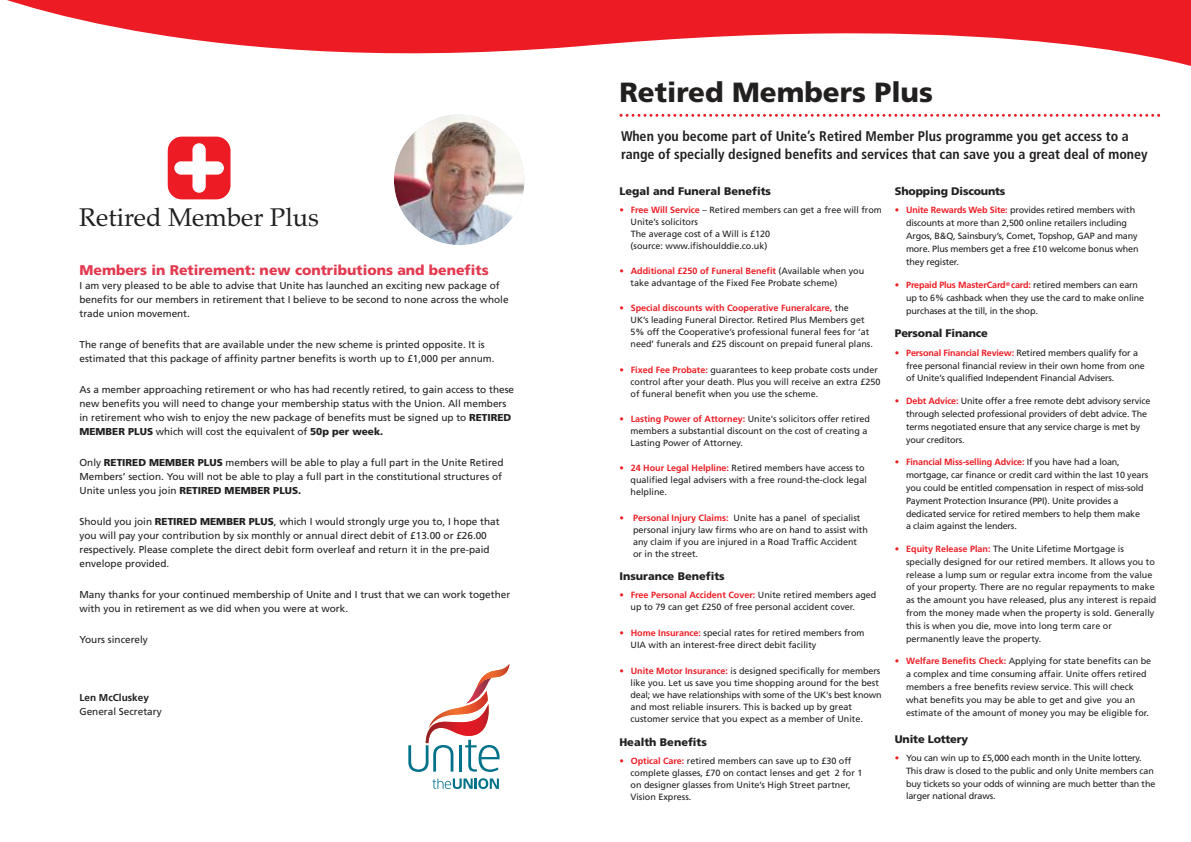
<style>
.page{position:relative;width:1191px;height:842px;background:#fff}
.page>*{position:absolute;margin:0;border:0;box-sizing:border-box;transform-origin:0 0}
.t1{font:900 27.7px "Frutiger";color:#221f1f}
.t2{font:25.5px "Palatino";color:#221f1f}
.t3{font:700 condensed 14px/18px "Frutiger";color:#221f1f}
.t4{font:900 14px "Frutiger";color:#e2394f}
.t5{font:900 11px "Frutiger";color:#221f1f}
.t6{font:10px/14px "Frutiger";color:#221f1f}
.t7{font:700 10px "Frutiger";color:#221f1f}
.t8{font:9px/12.8px "Frutiger";color:#221f1f}
.s1{font-weight:900}
.s2{font-weight:700;color:#ed1c24}
.s3{color:#ed1c24}
</style>
<div class="page">
<svg style="left:619px;top:114px;width:541px;height:3px"></svg>
<svg style="left:7px;top:0;width:1184px;height:66px;fill:#ed1c24"></svg>
<div style="left:168px;top:137px;width:62px;height:62px;background:#ed1c24;border-radius:14px"></div>
<svg style="left:174px;top:143px;width:50px;height:50px"></svg>
<img style="left:394px;top:114px;width:131px;height:131px">
<svg style="left:432px;top:778px;width:67px;height:11px"></svg>
<svg style="left:408px;top:690px;width:92px;height:82px"></svg>
<img style="left:475px;top:664px;width:34px;height:26px">
<h2 class="t2" style="left:79px;top:202px;width:241px">Retired Member Plus</h2>
<h3 class="t4" style="left:79px;top:264px;width:411px">Members in Retirement: new contributions and benefits</h3>
<p class="t6" style="left:79px;top:279px;width:430px">I am very pleased to be able to advise that Unite has launched an exciting new package of benefits for our members in retirement that I believe to be second to none across the whole trade union movement.</p>
<p class="t6" style="left:79px;top:338px;width:416px">The range of benefits that are available under the new scheme is printed opposite. It is estimated that this package of affinity partner benefits is worth up to £1,000 per annum.</p>
<p class="t6" style="left:79px;top:383px;width:436px">As a member approaching retirement or who has had recently retired, to gain access to these new benefits you will need to change your membership status with the Union. All members in retirement who wish to enjoy the new package of benefits must be signed up to <span class="s1">RETIRED MEMBER PLUS</span> which will cost the equivalent of <span class="s1">50p per week.</span></p>
<p class="t6" style="left:79px;top:456px;width:425px">Only <span class="s1">RETIRED MEMBER PLUS</span> members will be able to play a full part in the Unite Retired<br>Members’ section. You will not be able to play a full part in the constitutional structures of<br>Unite unless you join <span class="s1">RETIRED MEMBER PLUS.</span></p>
<p class="t6" style="left:79px;top:515px;width:421px">Should you join <span class="s1">RETIRED MEMBER PLUS</span>, which I would strongly urge you to, I hope that you will pay your contribution by six monthly or annual direct debit of £13.00 or £26.00 respectively. Please complete the direct debit form overleaf and return it in the pre-paid envelope provided.</p>
<p class="t6" style="left:79px;top:588px;width:432px">Many thanks for your continued membership of Unite and I trust that we can work together with you in retirement as we did when you were at work.</p>
<p class="t6" style="left:79px;top:633px;width:70px">Yours sincerely</p>
<p class="t7" style="left:79px;top:693px;width:71px">Len McCluskey</p>
<p class="t6" style="left:79px;top:705px;width:84px">General Secretary</p>
<h1 class="t1" style="left:619px;top:81px;width:315px">Retired Members Plus</h1>
<h3 class="t3" style="left:621px;top:128px;width:528px">When you become part of Unite’s Retired Member Plus programme you get access to a range of specially designed benefits and services that can save you a great deal of money</h3>
<p class="t5" style="left:619px;top:187px;width:153px">Legal and Funeral Benefits</p>
<p class="t8" style="left:630px;top:204px;width:253px;line-height:12px;text-indent:-11px"><span class="s2">• Free Will Service</span> – Retired members can get a free will from Unite’s solicitors<br>The average cost of a Will is £120<br>(source: www.ifishoulddie.co.uk)</p>
<p class="t8" style="left:630px;top:265px;width:235px;line-height:12px;text-indent:-11px"><span class="s2">• Additional £250 of Funeral Benefit</span> (Available when you take advantage of the Fixed Fee Probate scheme)</p>
<p class="t8" style="left:630px;top:303px;width:244px;line-height:12px;text-indent:-11px"><span class="s2">• Special discounts with Cooperative Funeralcare,</span> the<br>UK’s leading Funeral Director. Retired Plus Members get 5% off the Cooperative’s professional funeral fees for ‘at need’ funerals and £25 discount on prepaid funeral plans.</p>
<p class="t8" style="left:630px;top:364px;width:251px;line-height:12px;text-indent:-11px"><span class="s2">• Fixed Fee Probate:</span> guarantees to keep probate costs under control after your death. Plus you will receive an extra £250 of funeral benefit when you use the scheme.</p>
<p class="t8" style="left:630px;top:413px;width:241px;line-height:12px;text-indent:-11px"><span class="s2">• Lasting Power of Attorney:</span> Unite's solicitors offer retired members a substantial discount on the cost of creating a<br>Lasting Power of Attorney.</p>
<p class="t8" style="left:630px;top:463px;width:238px;line-height:12px;text-indent:-11px"><span class="s2">• 24 Hour Legal Helpline:</span> Retired members have access to qualified legal advisers with a free round-the-clock legal helpline.</p>
<p class="t8" style="left:633px;top:512px;width:236px;line-height:12px;text-indent:-14px"><span class="s2">• Personal Injury Claims:</span> Unite has a panel of specialist personal injury law firms who are on hand to assist with any claim if you are injured in a Road Traffic Accident or in the street.</p>
<p class="t5" style="left:619px;top:571px;width:107px">Insurance Benefits</p>
<p class="t8" style="left:630px;top:589px;width:247px;line-height:12px;text-indent:-11px"><span class="s2">• Free Personal Accident Cover:</span> Unite retired members aged up to 79 can get £250 of free personal accident cover.</p>
<p class="t8" style="left:630px;top:627px;width:235px;line-height:12px;text-indent:-11px"><span class="s2">• Home Insurance:</span> special rates for retired members from<br>UIA with an interest-free direct debit facility</p>
<p class="t8" style="left:630px;top:665px;width:252px;line-height:12px;text-indent:-11px"><span class="s2">• Unite Motor Insurance:</span> is designed specifically for members like you. Let us save you time shopping around for the best deal; we have relationships with some of the UK's best known and most reliable insurers. This is backed up by great customer service that you expect as a member of Unite.</p>
<p class="t5" style="left:619px;top:738px;width:89px">Health Benefits</p>
<p class="t8" style="left:630px;top:755px;width:233px;line-height:12px;text-indent:-11px"><span class="s2">• Optical Care:</span> retired members can save up to £30 off complete glasses, £70 on contact lenses and get 2 for 1 on designer glasses from Unite’s High Street partner, Vision Express.</p>
<p class="t5" style="left:894px;top:187px;width:112px">Shopping Discounts</p>
<p class="t8" style="left:906px;top:205px;width:234px;text-indent:-11px"><span class="s2">• Unite Rewards Web Site:</span> provides retired members with discounts at more than 2,500 online retailers including Argos, B&amp;Q, Sainsbury’s, Comet, Topshop, GAP and many more. Plus members get a free £10 welcome bonus when they register.</p>
<p class="t8" style="left:906px;top:279px;width:239px;text-indent:-11px"><span class="s2">• Prepaid Plus MasterCard</span><sup>®</sup> <span class="s2">card:</span> retired members can earn up to 6% cashback when they use the card to make online purchases at the till, in the shop.</p>
<p class="t5" style="left:895px;top:329px;width:95px">Personal Finance</p>
<p class="t8" style="left:906px;top:347px;width:240px;text-indent:-11px"><span class="s2">• Personal Financial Review:</span> Retired members qualify for a free personal financial review in their own home from one of Unite’s qualified Independent Financial Advisers.</p>
<p class="t8" style="left:906px;top:395px;width:246px;text-indent:-11px"><span class="s2">• Debt Advice:</span> Unite offer a free remote debt advisory service through selected professional providers of debt advice. The terms negotiated ensure that any service charge is met by your creditors.</p>
<p class="t8" style="left:906px;top:456px;width:244px;text-indent:-11px"><span class="s2">• Financial Miss-selling Advice:</span> If you have had a loan, mortgage, car finance or credit card within the last 10 years you could be entitled compensation in respect of miss-sold Payment Protection Insurance (PPI). Unite provides a dedicated service for retired members to help them make<br>a claim against the lenders.</p>
<p class="t8" style="left:906px;top:543px;width:252px;text-indent:-11px"><span class="s2">• Equity Release Plan:</span> The Unite Lifetime Mortgage is specially designed for our retired members. It allows you to release a lump sum or regular extra income from the value of your property. There are no regular repayments to make as the amount you have released, plus any interest is repaid from the money made when the property is sold. Generally this is when you die, move into long term care or permanently leave the property.</p>
<p class="t8" style="left:906px;top:655px;width:246px;text-indent:-11px"><span class="s2">• Welfare Benefits Check:</span> Applying for state benefits can be a complex and time consuming affair. Unite offers retired members a free benefits review service. This will check what benefits you may be able to get and give you an estimate of the amount of money you may be eligible for.</p>
<p class="t5" style="left:895px;top:734px;width:75px">Unite Lottery</p>
<p class="t8" style="left:906px;top:752px;width:251px;text-indent:-11px"><span class="s3">•</span> You can win up to £5,000 each month in the Unite lottery.<br>This draw is closed to the public and only Unite members can buy tickets so your odds of winning are much better than the larger national draws.</p>
</div>
